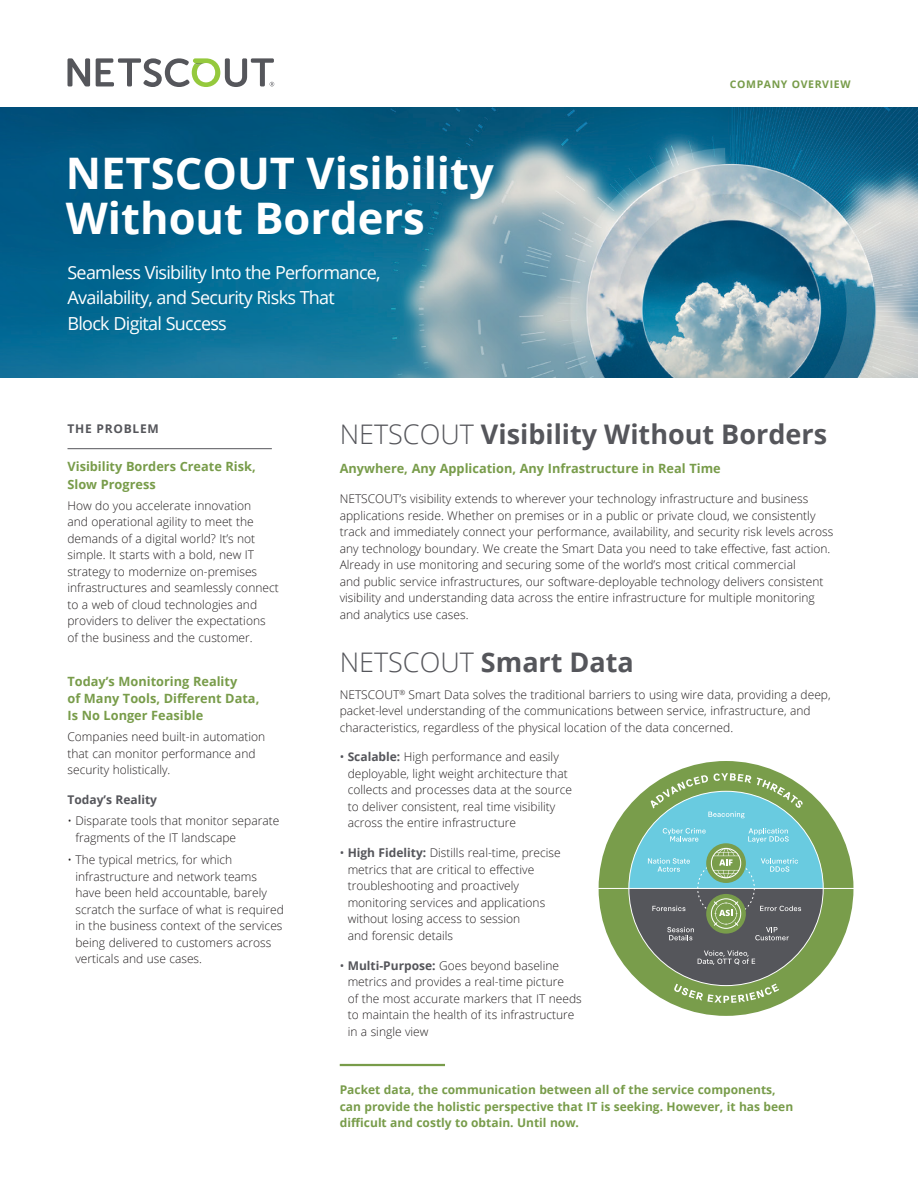
<style>
.page{position:relative;width:918px;height:1188px;background:#fff}
.page>*{position:absolute;margin:0;border:0;box-sizing:border-box;transform-origin:0 0}
.main_heads{font:700 43.5px/45px "Open Sans";color:#fff}
.Headline{font:700 27px "Open Sans";color:#55565b}
.bold_subheads{font:18px/25.5px "Open Sans";letter-spacing:-.04em;color:#fff}
.green_subhead{font:700 12.75px/17.2px "Open Sans";color:#789c4a}
.body_copy{font:300 12px/16.5px "Open Sans";color:#231f20}
.green_callout{font:700 12px/16.5px "Open Sans";color:#789c4a}
.body_bullets{font:300 12px/16.5px "Open Sans";color:#231f20}
.body_copy-2{font:700 12px "Open Sans";color:#55565b}
.all_caps_subhead{font:700 12px "Open Sans";letter-spacing:.06em;color:#55565b}
.t1{font:700 10.5px "Open Sans";letter-spacing:.06em;color:#789c4a}
.s1{font-weight:300}
.s2{font-weight:400;color:#55565b}
.s3{font-weight:700;color:#55565b}
</style>
<div class="page">
<svg style="left:0;top:107px;width:918px;height:271px;background:#3b809d"></svg>
<hr style="left:68px;top:448px;width:204px;height:1px;background:#55565b">
<div style="left:599px;top:761px;width:254px;height:255px;background:#799d4b;border-radius:50%"></div>
<hr style="left:596px;top:888px;width:260px;height:1px;background:#fff">
<svg style="left:629px;top:773px;width:194px;height:230px"></svg>
<hr style="left:340px;top:1064px;width:105px;height:2px;background:#789c4a">
<svg style="left:68px;top:58px;width:22px;height:28px"></svg>
<svg style="left:96px;top:58px;width:178px;height:29px"></svg>
<p class="main_heads" style="left:66px;top:150px;width:429px">NETSCOUT Visibility<br>Without Borders</p>
<p class="bold_subheads" style="left:68px;top:259px;width:315px">Seamless Visibility Into the Performance,<br>Availability, and Security Risks That<br>Block Digital Success</p>
<p class="t1" style="left:730px;top:77px;width:122px">COMPANY OVERVIEW</p>
<p class="all_caps_subhead" style="left:68px;top:420px;width:93px">THE PROBLEM</p>
<p class="green_subhead" style="left:68px;top:458px;width:190px">Visibility Borders Create Risk,<br>Slow Progress</p>
<p class="body_copy" style="left:68px;top:497px;width:213px">How do you accelerate innovation<br>and operational agility to meet the demands of a digital world? It’s not simple. It starts with a bold, new IT strategy to modernize on-premises infrastructures and seamlessly connect to a web of cloud technologies and providers to deliver the expectations of the business and the customer.</p>
<p class="green_subhead" style="left:68px;top:672px;width:193px">Today’s Monitoring Reality<br>of Many Tools, Different Data,<br>Is No Longer Feasible</p>
<p class="body_copy" style="left:68px;top:728px;width:199px">Companies need built-in automation that can monitor performance and security holistically.</p>
<p class="body_copy-2" style="left:68px;top:792px;width:91px">Today’s Reality</p>
<p class="body_bullets" style="left:75px;top:812px;width:205px;text-indent:-8px">• Disparate tools that monitor separate fragments of the IT landscape</p>
<p class="body_copy" style="left:75px;top:851px;width:210px;text-indent:-8px">• The typical metrics, for which infrastructure and network teams have been held accountable, barely scratch the surface of what is required in the business context of the services being delivered to customers across verticals and use cases.</p>
<p class="Headline" style="left:340px;top:415px;width:489px"><span class="s1">NETSCOUT</span> Visibility Without Borders</p>
<p class="green_subhead" style="left:340px;top:460px;width:383px">Anywhere, Any Application, Any Infrastructure in Real Time</p>
<p class="body_copy" style="left:340px;top:490px;width:495px">NETSCOUT’s visibility extends to wherever your technology infrastructure and business applications reside. Whether on premises or in a public or private cloud, we consistently track and immediately connect your performance, availability, and security risk levels across any technology boundary. We create the Smart Data you need to take effective, fast action.<br>Already in use monitoring and securing some of the world’s most critical commercial<br>and public service infrastructures, our software-deployable technology delivers consistent visibility and understanding data across the entire infrastructure for multiple monitoring and analytics use cases.</p>
<p class="Headline" style="left:340px;top:643px;width:296px"><span class="s1">NETSCOUT</span> Smart Data</p>
<p class="body_copy" style="left:340px;top:686px;width:492px">NETSCOUT<sup>®</sup> Smart Data solves the traditional barriers to using wire data, providing a deep, packet-level understanding of the communications between service, infrastructure, and characteristics, regardless of the physical location of the data concerned.</p>
<p class="body_copy" style="left:348px;top:748px;width:226px;text-indent:-8px"><span class="s2">•</span> <span class="s3">Scalable:</span> High performance and easily deployable, light weight architecture that collects and processes data at the source to deliver consistent, real time visibility across the entire infrastructure</p>
<p class="body_copy" style="left:348px;top:844px;width:215px;text-indent:-8px"><span class="s2">•</span> <span class="s3">High Fidelity:</span> Distills real-time, precise metrics that are critical to effective troubleshooting and proactively monitoring services and applications without losing access to session<br>and forensic details</p>
<p class="body_copy" style="left:348px;top:957px;width:236px;text-indent:-8px"><span class="s2">•</span> <span class="s3">Multi-Purpose:</span> Goes beyond baseline metrics and provides a real-time picture<br>of the most accurate markers that IT needs to maintain the health of its infrastructure in a single view</p>
<p class="green_callout" style="left:340px;top:1081px;width:455px">Packet data, the communication between all of the service components, can provide the holistic perspective that IT is seeking. However, it has been difficult and costly to obtain. Until now.</p>
</div>
